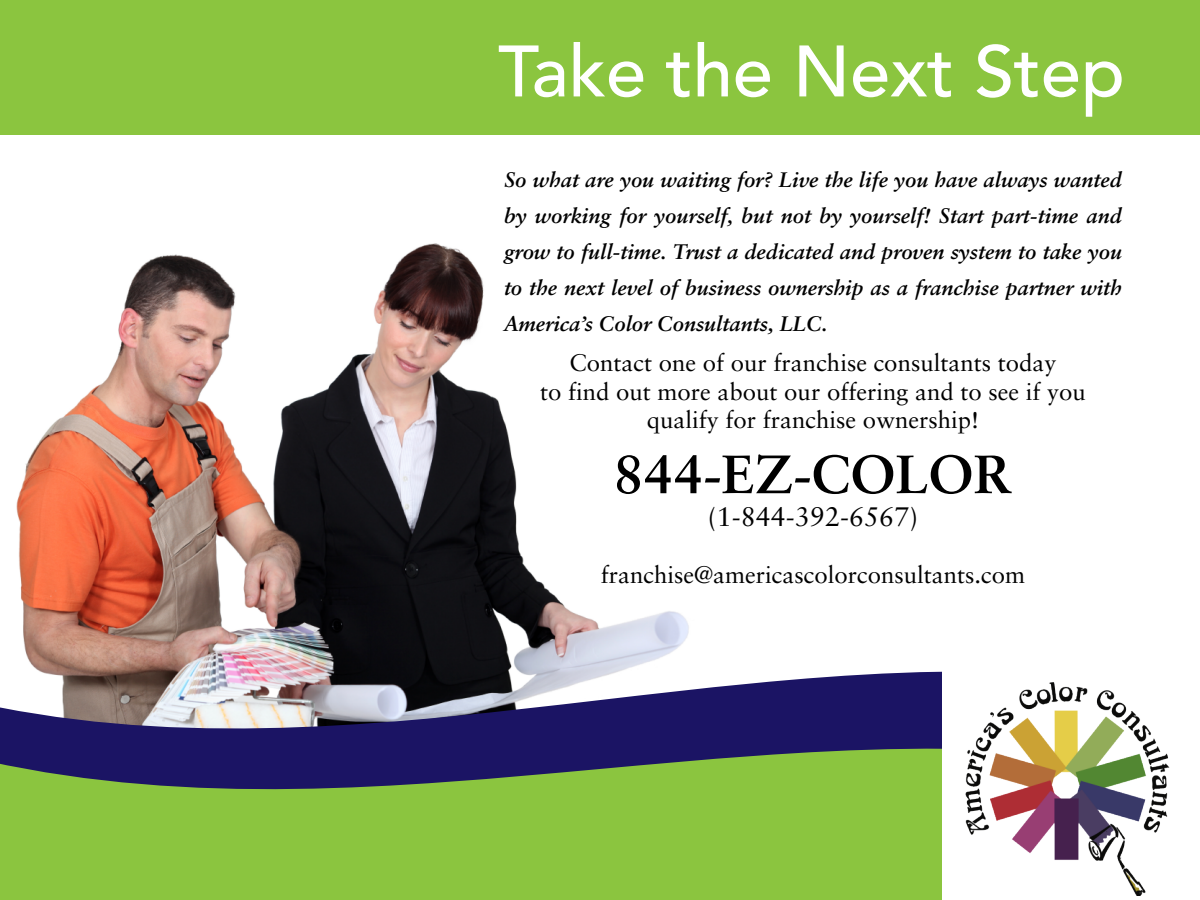
<style>
.page{position:relative;width:1200px;height:900px;background:#fff}
.page>*{position:absolute;margin:0;border:0;box-sizing:border-box;transform-origin:0 0}
.t1{font:500 72px "Avenir";color:#fff}
.t2{font:700 54px "Sabon";color:#000}
.t3{font:27px "Sabon";color:#000}
.t4{font:24px/28.8px "Sabon";color:#000;text-align:center}
.t5{font:italic 700 21px/36px "Sabon";color:#000;text-align:justify}
</style>
<div class="page">
<img style="left:16px;top:243px;width:664px;height:371px">
<div style="left:0;top:0;width:1200px;height:135px;background:#8bc53f"></div>
<div style="left:0;top:740px;width:1200px;height:160px;background:#8bc53f"></div>
<svg style="left:0;top:614px;width:942px;height:176px"></svg>
<div style="left:942px;top:666px;width:258px;height:234px;background:#fff"></div>
<img style="left:965px;top:682px;width:205px;height:214px">
<h1 class="t1" style="left:498px;top:30px;width:628px">Take the Next Step</h1>
<p class="t5" style="left:504px;top:162px;width:620px">So what are you waiting for? Live the life you have always wanted by working for yourself, but not by yourself! Start part-time and grow to full-time. Trust a dedicated and proven system to take you to the next level of business ownership as a franchise partner with America’s Color Consultants, LLC.</p>
<p class="t4" style="left:540px;top:348px;width:547px">Contact one of our franchise consultants today<br>to find out more about our offering and to see if you qualify for franchise ownership!</p>
<h2 class="t2" style="left:613px;top:441px;width:401px">844-EZ-COLOR</h2>
<p class="t3" style="left:708px;top:500px;width:212px">(1-844-392-6567)</p>
<p class="t4" style="left:601px;top:560px;width:426px">franchise@americascolorconsultants.com</p>
</div>
